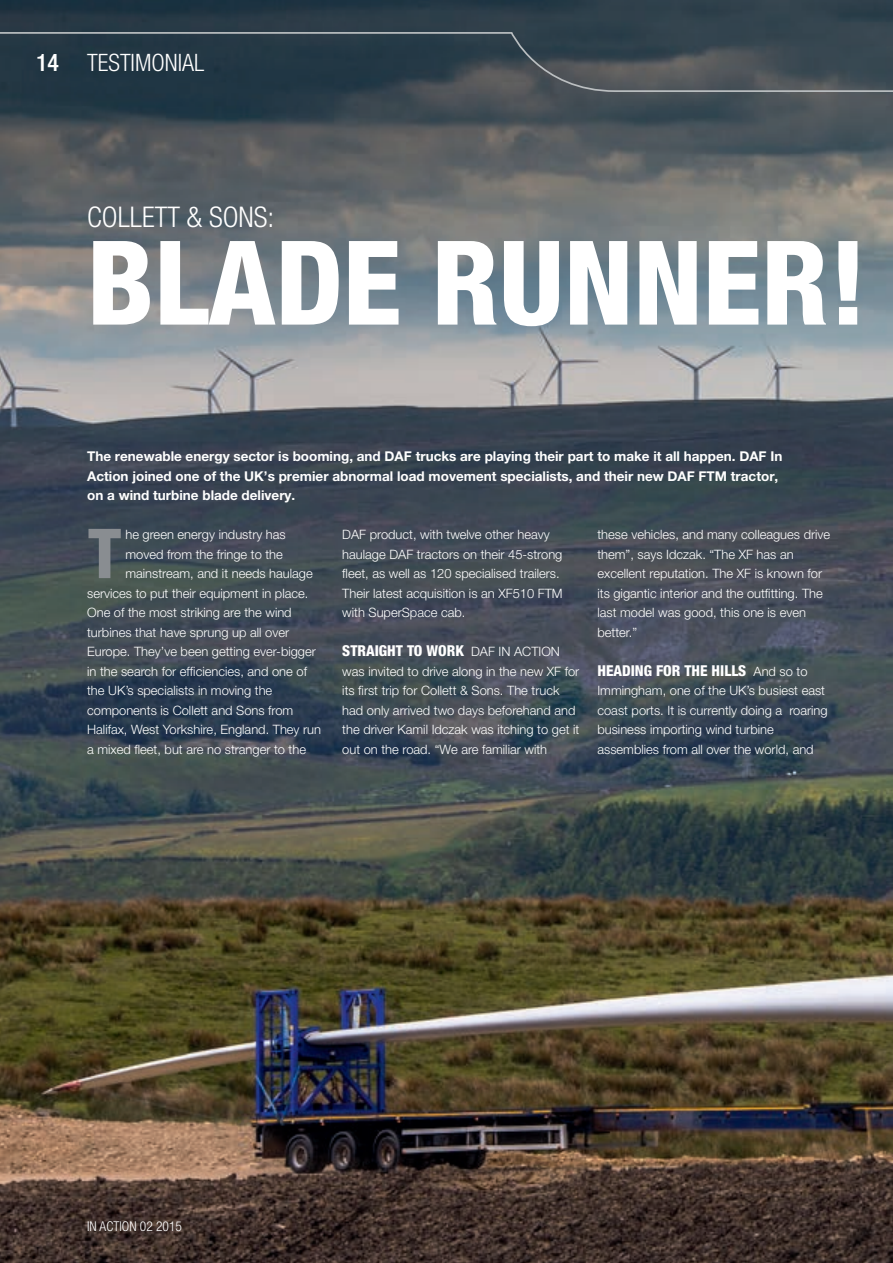
<style>
.page{position:relative;width:893px;height:1263px;background:#fff}
.page>*{position:absolute;margin:0;border:0;box-sizing:border-box;transform-origin:0 0}
.t1{font:800 condensed 117px "Helvetica Neue LT Pro";color:#fff}
.t2{font:800 condensed 69px "Helvetica Neue LT Pro";color:#898d91}
.t3{font:300 condensed 28.5px "Helvetica Neue LT Pro";color:#fff}
.t4{font:300 condensed 24px "Helvetica Neue LT Pro";color:#fff}
.t5{font:500 condensed 24px "Helvetica Neue LT Pro";color:#fff}
.t6{font:800 condensed 15px "Helvetica Neue LT Pro";color:#fff}
.t7{font:700 13.5px/19.5px "Helvetica Neue LT Pro";color:#fff}
.t8{font:300 condensed 13.5px "Helvetica Neue LT Pro";color:#fff}
.t9{font:300 12.9px/19.5px "Helvetica Neue LT Pro";color:#fff}
.s1{font-weight:300;font-stretch:normal;font-size:12.9px}
</style>
<div class="page">
<img style="left:0;top:0;width:893px;height:1263px">
<svg style="left:0;top:31px;width:893px;height:62px;background:#36454e"></svg>
<h3 class="t5" style="left:36px;top:48px;width:25px">14</h3>
<h3 class="t4" style="left:87px;top:49px;width:119px">TESTIMONIAL</h3>
<h3 class="t3" style="left:87px;top:201px;width:189px">COLLETT &amp; SONS:</h3>
<h1 class="t1" style="left:87px;top:210px;width:782px">BLADE RUNNER!</h1>
<p class="t7" style="left:87px;top:446px;width:697px">The renewable energy sector is booming, and DAF trucks are playing their part to make it all happen. DAF In<br>Action joined one of the UK’s premier abnormal load movement specialists, and their new DAF FTM tractor, on a wind turbine blade delivery.</p>
<h2 class="t2" style="left:88px;top:511px;width:35px">T</h2>
<p class="t9" style="left:125px;top:524px;width:162px">he green energy industry has</p>
<p class="t9" style="left:125px;top:544px;width:159px">moved from the fringe to the</p>
<p class="t9" style="left:125px;top:563px;width:189px">mainstream, and it needs haulage</p>
<p class="t9" style="left:87px;top:583px;width:223px">services to put their equipment in place.</p>
<p class="t9" style="left:87px;top:602px;width:206px">One of the most striking are the wind</p>
<p class="t9" style="left:87px;top:622px;width:203px">turbines that have sprung up all over</p>
<p class="t9" style="left:87px;top:641px;width:230px">Europe. They’ve been getting ever-bigger</p>
<p class="t9" style="left:87px;top:661px;width:221px">in the search for efficiencies, and one of</p>
<p class="t9" style="left:87px;top:680px;width:187px">the UK’s specialists in moving the</p>
<p class="t9" style="left:87px;top:700px;width:208px">components is Collett and Sons from</p>
<p class="t9" style="left:87px;top:720px;width:235px">Halifax, West Yorkshire, England. They run</p>
<p class="t9" style="left:87px;top:739px;width:220px">a mixed fleet, but are no stranger to the</p>
<p class="t9" style="left:342px;top:525px;width:222px">DAF product, with twelve other heavy haulage DAF tractors on their 45-strong fleet, as well as 120 specialised trailers.<br>Their latest acquisition is an XF510 FTM with SuperSpace cab.</p>
<p class="t6" style="left:342px;top:641px;width:219px">STRAIGHT TO WORK <span class="s1">DAF IN ACTION</span></p>
<p class="t9" style="left:342px;top:661px;width:239px">was invited to drive along in the new XF for its first trip for Collett &amp; Sons. The truck had only arrived two days beforehand and the driver Kamil Idczak was itching to get it out on the road. “We are familiar with</p>
<p class="t9" style="left:597px;top:524px;width:234px">these vehicles, and many colleagues drive them”, says Idczak. “The XF has an excellent reputation. The XF is known for its gigantic interior and the outfitting. The last model was good, this one is even better.”</p>
<p class="t6" style="left:597px;top:661px;width:212px">HEADING FOR THE HILLS <span class="s1">And so to</span></p>
<p class="t9" style="left:597px;top:680px;width:232px">Immingham, one of the UK’s busiest east coast ports. It is currently doing a roaring business importing wind turbine assemblies from all over the world, and</p>
<p class="t8" style="left:87px;top:1219px;width:96px">IN ACTION 02 2015</p>
</div>
